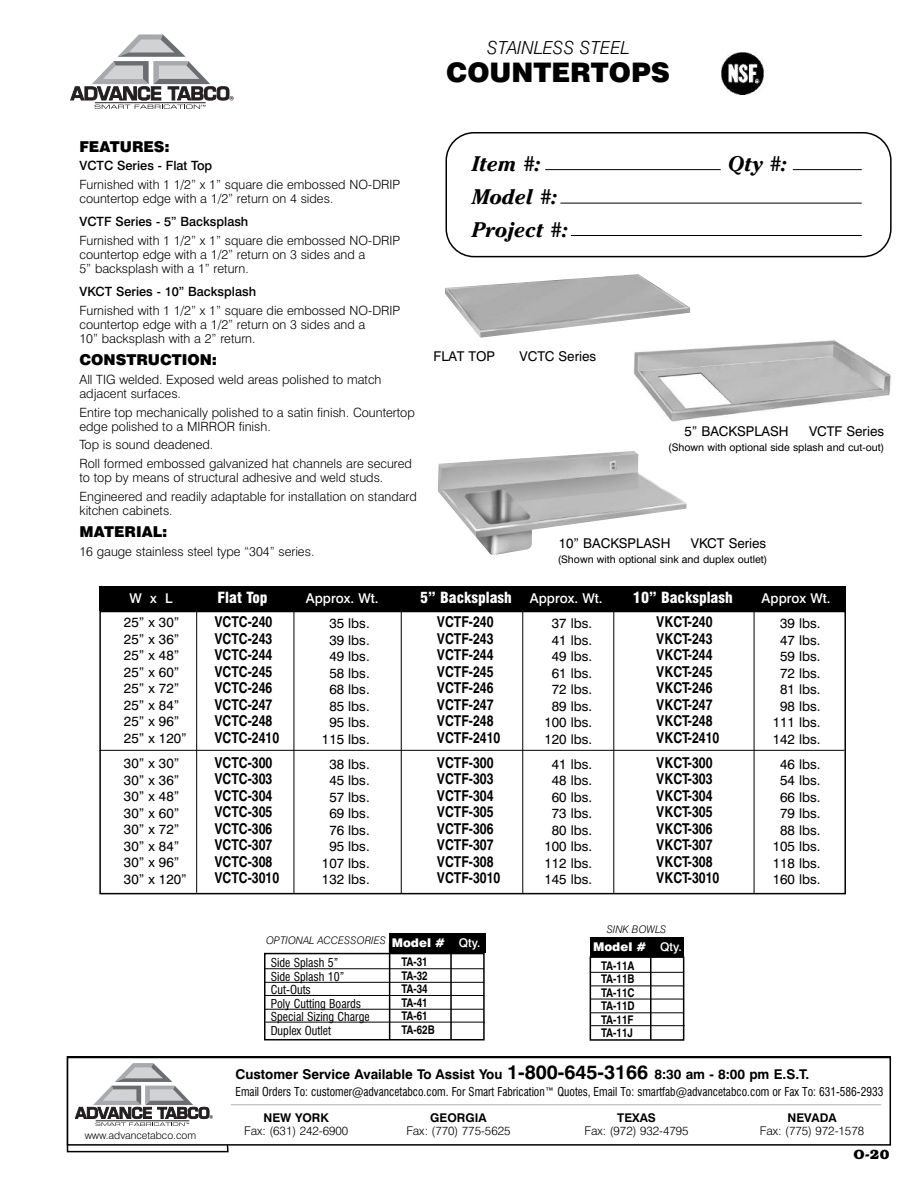
<style>
.page{position:relative;width:918px;height:1188px;background:#fff}
.page>*{position:absolute;margin:0;border:0;box-sizing:border-box;transform-origin:0 0}
.t1{font:900 27px "Swiss 721 BT";color:#000}
.t2{font:italic 700 21px/33px "Cheltenham";color:#000}
.t3{font:italic 300 18px "Swiss 721 BT";color:#000}
.t4{font:700 condensed 15px/16.5px "Helvetica";color:#000}
.t5{font:900 condensed 15px "Swiss 721 BT";color:#fff}
.t6{font:900 15px "Swiss 721 BT";color:#000}
.t7{font:13.5px/16.5px "Swiss 721 BT";color:#000;text-align:center}
.t8{font:700 13.5px "Swiss 721 BT";color:#000}
.t9{font:500 13.5px "Swiss 721 BT";color:#fff}
.t10{font:700 13.5px "Bookman";color:#000}
.t11{font:300 12.75px/14.2px "Swiss 721 BT";color:#000}
.t12{font:500 12.75px "Swiss 721 BT";color:#000}
.t13{font:condensed 12px "Swiss 721 BT";color:#000;scale:.95 1}
.t14{font:condensed 12px/13.5px "Swiss 721 BT";color:#000}
.t15{font:300 12px "Swiss 721 BT";color:#000}
.t16{font:700 condensed 12px/13.5px "Helvetica";color:#000}
.t17{font:700 12px "Swiss 721 BT";color:#000}
.t18{font:900 12px "Swiss 721 BT";color:#fff}
.t19{font:10.5px "Swiss 721 BT";color:#000}
.t20{font:italic 300 10.5px "Swiss 721 BT";color:#000}
.t21{font:300 10.5px "Swiss 721 BT";color:#000}
.s1{font-weight:500;font-stretch:normal;font-size:13.5px}
.s2{font-weight:500}
.s3{font-size:19.5px}
</style>
<div class="page">
<img style="left:633px;top:340px;width:258px;height:82px">
<svg style="left:446px;top:132px;width:446px;height:125px"></svg>
<hr style="left:545px;top:169px;width:176px;height:1px;background:#000">
<hr style="left:793px;top:169px;width:69px;height:1px;background:#000">
<hr style="left:560px;top:203px;width:302px;height:1px;background:#000">
<hr style="left:571px;top:235px;width:291px;height:1px;background:#000">
<svg style="left:67px;top:1056px;width:824px;height:96px"></svg>
<div style="left:99px;top:611px;width:747px;height:283px;border:2px solid #000"></div>
<div style="left:99px;top:586px;width:747px;height:25px;background:#000"></div>
<hr style="left:99px;top:750px;width:745px;height:1px;background:#000">
<hr style="left:196px;top:597px;width:1px;height:296px;background:#000">
<hr style="left:294px;top:600px;width:1px;height:293px;background:#000">
<hr style="left:401px;top:597px;width:1px;height:296px;background:#000">
<hr style="left:523px;top:608px;width:1px;height:285px;background:#000">
<hr style="left:614px;top:608px;width:1px;height:286px;background:#000">
<hr style="left:754px;top:608px;width:1px;height:285px;background:#000">
<svg style="left:70px;top:34px;width:164px;height:75px"></svg>
<img style="left:722px;top:53px;width:41px;height:41px">
<div style="left:68px;top:1058px;width:822px;height:87px;background:#fff"></div>
<div style="left:67px;top:1057px;width:824px;height:89px;border:2px solid #000"></div>
<svg style="left:75px;top:1063px;width:138px;height:63px"></svg>
<hr style="left:231px;top:1105px;width:650px;height:1px;background:#b3b3b3">
<div style="left:264px;top:953px;width:221px;height:87px;border:2px solid #000"></div>
<div style="left:389px;top:934px;width:97px;height:19px;background:#000"></div>
<hr style="left:450px;top:942px;width:2px;height:97px;background:#000">
<hr style="left:389px;top:943px;width:1px;height:97px;background:#000">
<hr style="left:265px;top:969px;width:219px;height:1px;background:#000">
<hr style="left:265px;top:982px;width:219px;height:1px;background:#000">
<hr style="left:265px;top:995px;width:219px;height:1px;background:#000">
<hr style="left:265px;top:1009px;width:218px;height:1px;background:#000">
<hr style="left:265px;top:1022px;width:220px;height:1px;background:#000">
<div style="left:590px;top:956px;width:94px;height:85px;border:2px solid #000"></div>
<div style="left:590px;top:937px;width:94px;height:20px;background:#000"></div>
<hr style="left:650px;top:946px;width:2px;height:94px;background:#000">
<hr style="left:590px;top:972px;width:94px;height:1px;background:#000">
<hr style="left:591px;top:986px;width:93px;height:1px;background:#000">
<hr style="left:590px;top:999px;width:94px;height:1px;background:#000">
<hr style="left:590px;top:1013px;width:93px;height:1px;background:#000">
<hr style="left:591px;top:1025px;width:94px;height:1px;background:#000">
<img style="left:445px;top:274px;width:245px;height:64px">
<img style="left:438px;top:451px;width:249px;height:104px">
<h3 class="t3" style="left:487px;top:41px;width:144px">STAINLESS STEEL</h3>
<h1 class="t1" style="left:446px;top:63px;width:225px">COUNTERTOPS</h1>
<p class="t6" style="left:80px;top:141px;width:92px">FEATURES:</p>
<p class="t12" style="left:80px;top:161px;width:134px">VCTC Series - Flat Top</p>
<p class="t11" style="left:79px;top:179px;width:322px">Furnished with 1 1/2” x 1” square die embossed NO-DRIP countertop edge with a 1/2” return on 4 sides.</p>
<p class="t12" style="left:79px;top:217px;width:170px">VCTF Series - 5” Backsplash</p>
<p class="t11" style="left:79px;top:234px;width:322px">Furnished with 1 1/2” x 1” square die embossed NO-DRIP countertop edge with a 1/2” return on 3 sides and a<br>5” backsplash with a 1” return.</p>
<p class="t12" style="left:79px;top:287px;width:178px">VKCT Series - 10” Backsplash</p>
<p class="t11" style="left:79px;top:304px;width:322px">Furnished with 1 1/2” x 1” square die embossed NO-DRIP countertop edge with a 1/2” return on 3 sides and a<br>10” backsplash with a 2” return.</p>
<p class="t6" style="left:80px;top:354px;width:139px">CONSTRUCTION:</p>
<p class="t11" style="left:79px;top:373px;width:304px">All TIG welded. Exposed weld areas polished to match adjacent surfaces.</p>
<p class="t11" style="left:79px;top:406px;width:337px">Entire top mechanically polished to a satin finish. Countertop edge polished to a MIRROR finish.</p>
<p class="t11" style="left:79px;top:437px;width:334px;line-height:18.6px">Top is sound deadened.<br>Roll formed embossed galvanized hat channels are secured</p>
<p class="t11" style="left:80px;top:470px;width:339px;line-height:18.6px">to top by means of structural adhesive and weld studs.<br>Engineered and readily adaptable for installation on standard</p>
<p class="t11" style="left:80px;top:505px;width:95px">kitchen cabinets.</p>
<p class="t6" style="left:80px;top:526px;width:90px">MATERIAL:</p>
<p class="t11" style="left:80px;top:545px;width:236px">16 gauge stainless steel type “304” series.</p>
<h2 class="t2" style="left:472px;top:149px;width:70px">Item #:</h2>
<h2 class="t2" style="left:728px;top:149px;width:60px">Qty #:</h2>
<h2 class="t2" style="left:472px;top:182px;width:97px">Model #:<br>Project #:</h2>
<p class="t7" style="left:434px;top:349px;width:63px">FLAT TOP</p>
<p class="t7" style="left:520px;top:349px;width:78px">VCTC Series</p>
<p class="t7" style="left:684px;top:424px;width:106px">5” BACKSPLASH</p>
<p class="t7" style="left:809px;top:424px;width:77px">VCTF Series</p>
<p class="t19" style="left:668px;top:443px;width:217px">(Shown with optional side splash and cut-out)</p>
<p class="t7" style="left:559px;top:536px;width:113px">10” BACKSPLASH</p>
<p class="t7" style="left:691px;top:536px;width:77px">VKCT Series</p>
<p class="t19" style="left:558px;top:556px;width:211px">(Shown with optional sink and duplex outlet)</p>
<p class="t9" style="left:129px;top:593px;width:45px">WxL</p>
<p class="t5" style="left:218px;top:592px;width:52px">Flat Top</p>
<p class="t9" style="left:306px;top:593px;width:74px">Approx. Wt.</p>
<p class="t5" style="left:420px;top:592px;width:184px">5” Backsplash <span class="s1">Approx. Wt.</span></p>
<p class="t5" style="left:633px;top:592px;width:101px">10” Backsplash</p>
<p class="t9" style="left:762px;top:593px;width:70px">Approx Wt.</p>
<p class="t7" style="left:124px;top:616px;width:64px;text-align:left">25” x 30”<br>25” x 36”<br>25” x 48”<br>25” x 60”<br>25” x 72”<br>25” x 84”<br>25” x 96”<br>25” x 120”</p>
<p class="t7" style="left:124px;top:756px;width:64px;text-align:left">30” x 30”<br>30” x 36”<br>30” x 48”<br>30” x 60”<br>30” x 72”<br>30” x 84”<br>30” x 96”<br>30” x 120”</p>
<p class="t4" style="left:214px;top:615px;width:66px">VCTC-240<br>VCTC-243<br>VCTC-244<br>VCTC-245<br>VCTC-246<br>VCTC-247<br>VCTC-248<br>VCTC-2410</p>
<p class="t4" style="left:214px;top:756px;width:66px">VCTC-300<br>VCTC-303<br>VCTC-304<br>VCTC-305<br>VCTC-306<br>VCTC-307<br>VCTC-308<br>VCTC-3010</p>
<p class="t7" style="left:322px;top:616px;width:49px">35 lbs.<br>39 lbs.<br>49 lbs.<br>58 lbs.<br>68 lbs.<br>85 lbs.<br>95 lbs.<br>115 lbs.</p>
<p class="t7" style="left:322px;top:757px;width:49px">38 lbs.<br>45 lbs.<br>57 lbs.<br>69 lbs.<br>76 lbs.<br>95 lbs.<br>107 lbs.<br>132 lbs.</p>
<p class="t4" style="left:437px;top:615px;width:65px">VCTF-240<br>VCTF-243<br>VCTF-244<br>VCTF-245<br>VCTF-246<br>VCTF-247<br>VCTF-248<br>VCTF-2410</p>
<p class="t4" style="left:437px;top:756px;width:65px">VCTF-300<br>VCTF-303<br>VCTF-304<br>VCTF-305<br>VCTF-306<br>VCTF-307<br>VCTF-308<br>VCTF-3010</p>
<p class="t7" style="left:544px;top:616px;width:49px">37 lbs.<br>41 lbs.<br>49 lbs.<br>61 lbs.<br>72 lbs.<br>89 lbs.<br>100 lbs.<br>120 lbs.</p>
<p class="t7" style="left:544px;top:757px;width:49px">41 lbs.<br>48 lbs.<br>60 lbs.<br>73 lbs.<br>80 lbs.<br>100 lbs.<br>112 lbs.<br>145 lbs.</p>
<p class="t4" style="left:656px;top:615px;width:65px">VKCT-240<br>VKCT-243<br>VKCT-244<br>VKCT-245<br>VKCT-246<br>VKCT-247<br>VKCT-248<br>VKCT-2410</p>
<p class="t4" style="left:656px;top:756px;width:65px">VKCT-300<br>VKCT-303<br>VKCT-304<br>VKCT-305<br>VKCT-306<br>VKCT-307<br>VKCT-308<br>VKCT-3010</p>
<p class="t7" style="left:773px;top:616px;width:49px">39 lbs.<br>47 lbs.<br>59 lbs.<br>72 lbs.<br>81 lbs.<br>98 lbs.<br>111 lbs.<br>142 lbs.</p>
<p class="t7" style="left:773px;top:757px;width:49px">46 lbs.<br>54 lbs.<br>66 lbs.<br>79 lbs.<br>88 lbs.<br>105 lbs.<br>118 lbs.<br>160 lbs.</p>
<p class="t20" style="left:266px;top:937px;width:121px">OPTIONAL ACCESSORIES</p>
<p class="t18" style="left:392px;top:939px;width:90px">Model # <span class="s2">Qty.</span></p>
<p class="t14" style="left:271px;top:956px;width:101px">Side Splash 5”<br>Side Splash 10”<br>Cut-Outs<br>Poly Cutting Boards<br>Special Sizing Charge<br>Duplex Outlet</p>
<p class="t16" style="left:402px;top:956px;width:35px">TA-31<br>TA-32<br>TA-34<br>TA-41<br>TA-61<br>TA-62B</p>
<p class="t20" style="left:607px;top:925px;width:61px">SINK BOWLS</p>
<p class="t16" style="left:601px;top:960px;width:35px;text-align:justify">TA-11A TA-11B TA-11C TA-11D TA-11F TA-11J</p>
<p class="t18" style="left:593px;top:942px;width:90px">Model # <span class="s2">Qty.</span></p>
<p class="t8" style="left:236px;top:1069px;width:575px">Customer Service Available To Assist You <span class="s3">1-800-645-3166</span> 8:30 am - 8:00 pm E.S.T.</p>
<p class="t13" style="left:236px;top:1084px;width:684px">Email Orders To: customer@advancetabco.com. For Smart Fabrication™ Quotes, Email To: smartfab@advancetabco.com or Fax To: 631-586-2933</p>
<p class="t17" style="left:264px;top:1113px;width:67px">NEW YORK</p>
<p class="t17" style="left:430px;top:1113px;width:58px">GEORGIA</p>
<p class="t17" style="left:617px;top:1113px;width:40px">TEXAS</p>
<p class="t17" style="left:788px;top:1113px;width:51px">NEVADA</p>
<p class="t21" style="left:85px;top:1131px;width:113px">www.advancetabco.com</p>
<p class="t15" style="left:244px;top:1127px;width:106px">Fax: (631) 242-6900</p>
<p class="t15" style="left:406px;top:1127px;width:106px">Fax: (770) 775-5625</p>
<p class="t15" style="left:584px;top:1127px;width:106px">Fax: (972) 932-4795</p>
<p class="t15" style="left:760px;top:1127px;width:106px">Fax: (775) 972-1578</p>
<p class="t10" style="left:853px;top:1149px;width:38px">O-20</p>
</div>
